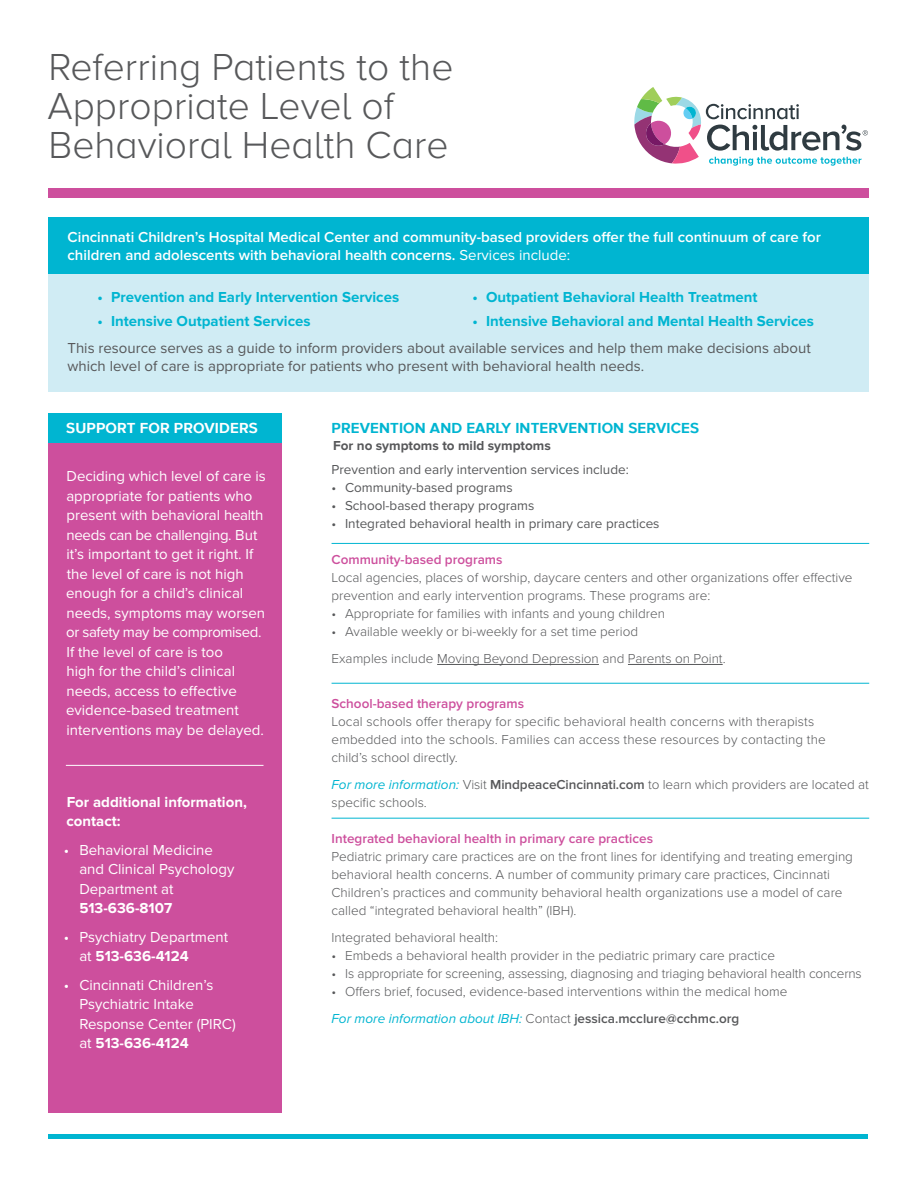
<style>
.page{position:relative;width:918px;height:1188px;background:#fff}
.page>*{position:absolute;margin:0;border:0;box-sizing:border-box;transform-origin:0 0}
.t1{font:300 39px "Proxima Nova A";color:#57585a}
.t2{font:15px/19.5px "Proxima Nova";color:#fff}
.t3{font:15px/18px "Proxima Nova";color:#57585a}
.t4{font:600 15px/18px "Proxima Nova";color:#fff}
.t5{font:700 15px "Proxima Nova";color:#00b5d1}
.t6{font:700 15px/19.5px "Proxima Nova";color:#fff}
.t7{font:700 15px "Proxima Nova A";letter-spacing:.01em;color:#00b5d1}
.t8{font:700 15px "Proxima Nova A";letter-spacing:.01em;color:#fff}
.t9{font:300 13.5px/18px "Proxima Nova";color:#57585a}
.t10{font:13.5px "Proxima Nova";color:#57585a}
.t11{font:600 13.5px "Proxima Nova";color:#cd4f9d}
.t12{font:italic 13.5px "Proxima Nova";color:#00b5d1}
.t13{font:700 13.5px "Proxima Nova";color:#57585a}
.s1{font-weight:400}
.s2{font-weight:400;font-style:italic;color:#00b5d1}
.s3{font-weight:600}
.s4{font-weight:300;font-style:normal;color:#57585a}
.s5{font-weight:600;font-style:normal;color:#57585a}
</style>
<div class="page">
<div style="left:49px;top:217px;width:820px;height:175px;background:#d0ecf4"></div>
<div style="left:49px;top:217px;width:820px;height:56px;background:#00b5d1"></div>
<div style="left:49px;top:413px;width:233px;height:699px;background:#cd4f9d"></div>
<svg style="left:634px;top:87px;width:234px;height:79px"></svg>
<div style="left:49px;top:189px;width:820px;height:9px;background:#cd4f9d"></div>
<div style="left:48px;top:413px;width:234px;height:30px;background:#00b5d1"></div>
<hr style="left:48px;top:1135px;width:820px;height:4px;background:#00b5d1">
<hr style="left:66px;top:765px;width:198px;height:1px;background:#fff">
<hr style="left:437px;top:664px;width:162px;height:1px;background:#57585a">
<hr style="left:628px;top:664px;width:95px;height:1px;background:#57585a">
<hr style="left:332px;top:543px;width:537px;height:1px;background:#00b5d1">
<hr style="left:332px;top:683px;width:537px;height:1px;background:#00b5d1">
<hr style="left:332px;top:818px;width:537px;height:1px;background:#00b5d1">
<p class="t1" style="left:48px;top:44px;width:407px">Referring Patients to the</p>
<p class="t1" style="left:47px;top:83px;width:348px">Appropriate Level of</p>
<p class="t1" style="left:48px;top:122px;width:402px">Behavioral Health Care</p>
<p class="t4" style="left:68px;top:229px;width:755px">Cincinnati Children’s Hospital Medical Center and community-based providers offer the full continuum of care for children and adolescents with behavioral health concerns. <span class="s1">Services include:</span></p>
<p class="t5" style="left:98px;top:288px;width:303px">• Prevention and Early Intervention Services</p>
<p class="t5" style="left:472px;top:288px;width:287px">• Outpatient Behavioral Health Treatment</p>
<p class="t5" style="left:98px;top:312px;width:215px">• Intensive Outpatient Services</p>
<p class="t5" style="left:472px;top:312px;width:343px">• Intensive Behavioral and Mental Health Services</p>
<p class="t3" style="left:68px;top:340px;width:745px">This resource serves as a guide to inform providers about available services and help them make decisions about which level of care is appropriate for patients who present with behavioral health needs.</p>
<p class="t8" style="left:66px;top:420px;width:193px">SUPPORT FOR PROVIDERS</p>
<p class="t2" style="left:66px;top:467px;width:201px">Deciding which level of care is appropriate for patients who present with behavioral health needs can be challenging. But it’s important to get it right. If the level of care is not high enough for a child’s clinical needs, symptoms may worsen or safety may be compromised.<br>If the level of care is too<br>high for the child’s clinical needs, access to effective evidence-based treatment interventions may be delayed.</p>
<p class="t6" style="left:66px;top:793px;width:182px">For additional information, contact:</p>
<p class="t2" style="left:64px;top:841px;width:150px">• Behavioral Medicine</p>
<p class="t2" style="left:79px;top:860px;width:157px">and Clinical Psychology</p>
<p class="t2" style="left:79px;top:880px;width:96px">Department at</p>
<p class="t6" style="left:79px;top:899px;width:94px">513-636-8107</p>
<p class="t2" style="left:64px;top:928px;width:166px">• Psychiatry Department</p>
<p class="t6" style="left:79px;top:947px;width:111px"><span class="s1">at</span> 513-636-4124</p>
<p class="t2" style="left:64px;top:976px;width:151px">• Cincinnati Children’s</p>
<p class="t2" style="left:79px;top:995px;width:116px">Psychiatric Intake</p>
<p class="t2" style="left:79px;top:1015px;width:158px">Response Center (PIRC)</p>
<p class="t6" style="left:79px;top:1034px;width:111px"><span class="s1">at</span> 513-636-4124</p>
<p class="t7" style="left:332px;top:420px;width:369px">PREVENTION AND EARLY INTERVENTION SERVICES</p>
<p class="t13" style="left:333px;top:437px;width:219px">For no symptoms to mild symptoms</p>
<p class="t10" style="left:332px;top:461px;width:299px">Prevention and early intervention services include:</p>
<p class="t10" style="left:332px;top:479px;width:183px">• Community-based programs</p>
<p class="t10" style="left:332px;top:497px;width:204px">• School-based therapy programs</p>
<p class="t10" style="left:332px;top:515px;width:330px">• Integrated behavioral health in primary care practices</p>
<p class="t11" style="left:332px;top:551px;width:173px">Community-based programs</p>
<p class="t9" style="left:332px;top:569px;width:522px">Local agencies, places of worship, daycare centers and other organizations offer effective prevention and early intervention programs. These programs are:</p>
<p class="t9" style="left:332px;top:605px;width:335px">• Appropriate for families with infants and young children</p>
<p class="t9" style="left:332px;top:623px;width:308px">• Available weekly or bi-weekly for a set time period</p>
<p class="t9" style="left:332px;top:650px;width:396px">Examples include Moving Beyond Depression and Parents on Point.</p>
<p class="t11" style="left:332px;top:695px;width:194px">School-based therapy programs</p>
<p class="t9" style="left:332px;top:713px;width:484px">Local schools offer therapy for specific behavioral health concerns with therapists</p>
<p class="t9" style="left:332px;top:731px;width:496px">embedded into the schools. Families can access these resources by contacting the</p>
<p class="t9" style="left:332px;top:749px;width:128px">child’s school directly.</p>
<p class="t9" style="left:332px;top:776px;width:539px"><span class="s2">For more information:</span> Visit <span class="s3">MindpeaceCincinnati.com</span> to learn which providers are located at specific schools.</p>
<p class="t11" style="left:332px;top:830px;width:323px">Integrated behavioral health in primary care practices</p>
<p class="t9" style="left:332px;top:848px;width:523px">Pediatric primary care practices are on the front lines for identifying and treating emerging behavioral health concerns. A number of community primary care practices, Cincinnati</p>
<p class="t9" style="left:332px;top:884px;width:513px">Children’s practices and community behavioral health organizations use a model of care called “integrated behavioral health” (IBH).</p>
<p class="t9" style="left:332px;top:929px;width:168px">Integrated behavioral health:</p>
<p class="t9" style="left:332px;top:947px;width:445px">• Embeds a behavioral health provider in the pediatric primary care practice</p>
<p class="t9" style="left:332px;top:965px;width:532px">• Is appropriate for screening, assessing, diagnosing and triaging behavioral health concerns</p>
<p class="t9" style="left:332px;top:983px;width:457px">• Offers brief, focused, evidence-based interventions within the medical home</p>
<p class="t12" style="left:332px;top:1011px;width:409px">For more information about IBH: <span class="s4">Contact</span> <span class="s5">jessica.mcclure@cchmc.org</span></p>
</div>
